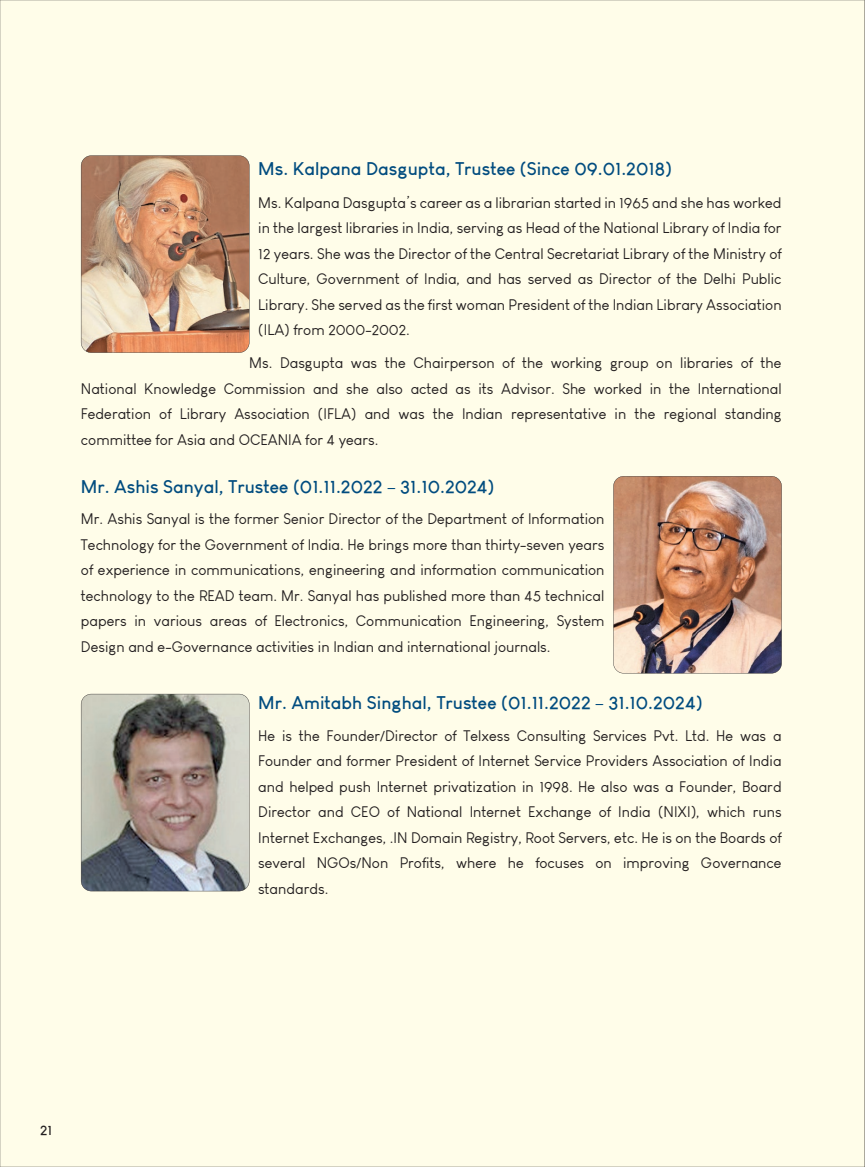
<style>
.page{position:relative;width:865px;height:1167px;background:#fff}
.page>*{position:absolute;margin:0;border:0;box-sizing:border-box;transform-origin:0 0}
.t1{font:700 18px "Louis George Cafe";color:#014c7f}
.t2{font:15px/25.5px "Louis George Cafe";color:#231f20;text-align:justify}
.t3{font:700 13.5px "Louis George Cafe";color:#231f20}
.s1{font-weight:400}
</style>
<div class="page">
<div style="left:0;top:0;width:864px;height:1167px;background:#fffde9"></div>
<img style="left:81px;top:155px;width:168px;height:198px">
<img style="left:81px;top:694px;width:168px;height:197px">
<img style="left:613px;top:476px;width:168px;height:197px">
<p class="t1" style="left:258px;top:157px;width:415px">Ms. Kalpana Dasgupta, Trustee (Since 09.01.2018)</p>
<p class="t2" style="left:258px;top:190px;width:524px">Ms. Kalpana Dasgupta’s career as a librarian started in 1965 and she has worked in the largest libraries in India, serving as Head of the National Library of India for 12 years. She was the Director of the Central Secretariat Library of the Ministry of Culture, Government of India, and has served as Director of the Delhi Public Library. She served as the first woman President of the Indian Library Association (ILA) from 2000-2002.</p>
<p class="t2" style="left:81px;top:350px;width:702px;text-indent:168px">Ms. Dasgupta was the Chairperson of the working group on libraries of the National Knowledge Commission and she also acted as its Advisor. She worked in the International Federation of Library Association (IFLA) and was the Indian representative in the regional standing committee for Asia and OCEANIA for 4 years.</p>
<p class="t1" style="left:81px;top:475px;width:415px">Mr. Ashis Sanyal, Trustee (01.11.2022 <span class="s1">–</span> 31.10.2024)</p>
<p class="t2" style="left:81px;top:506px;width:525px">Mr. Ashis Sanyal is the former Senior Director of the Department of Information Technology for the Government of India. He brings more than thirty-seven years of experience in communications, engineering and information communication technology to the READ team. Mr. Sanyal has published more than 45 technical papers in various areas of Electronics, Communication Engineering, System Design and e-Governance activities in Indian and international journals.</p>
<p class="t1" style="left:258px;top:691px;width:445px">Mr. Amitabh Singhal, Trustee (01.11.2022 <span class="s1">–</span> 31.10.2024)</p>
<p class="t2" style="left:258px;top:722px;width:525px">He is the Founder/Director of Telxess Consulting Services Pvt. Ltd. He was a Founder and former President of Internet Service Providers Association of India and helped push Internet privatization in 1998. He also was a Founder, Board Director and CEO of National Internet Exchange of India (NIXI), which runs Internet Exchanges, .IN Domain Registry, Root Servers, etc. He is on the Boards of several NGOs/Non Profits, where he focuses on improving Governance standards.</p>
<p class="t3" style="left:40px;top:1121px;width:14px">21</p>
</div>
